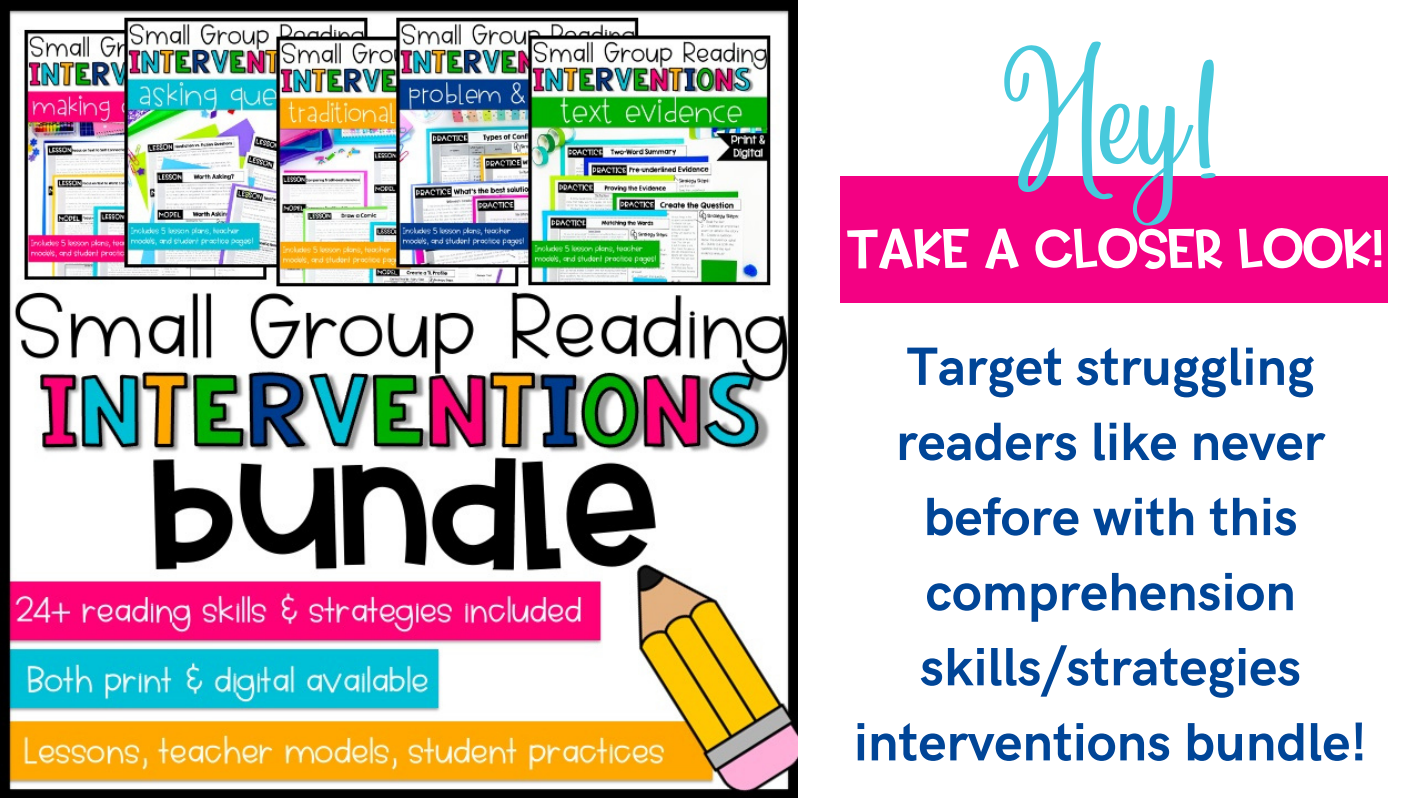
<style>
.page{position:relative;width:1418px;height:798px;background:#fff}
.page>*{position:absolute;margin:0;border:0;box-sizing:border-box;transform-origin:0 0}
.t1{font:104px "Angelina";color:#47c9dc}
.t2{font:700 54px/75px "HK Grotesk";color:#004597;text-align:center}
.t3{font:50px "AG Sorry Not Sorry";color:#fff}
</style>
<div class="page">
<img style="left:0;top:0;width:797px;height:797px">
<div style="left:840px;top:176px;width:548px;height:127px;background:#f30183"></div>
<p class="t1" style="left:1011px;top:101px;width:208px">Hey!</p>
<p class="t3" style="left:847px;top:216px;width:537px">TAKE A CLOSER LOOK!</p>
<p class="t2" style="left:854px;top:331px;width:515px">Target struggling readers like never before with this comprehension skills/strategies interventions bundle!</p>
</div>
